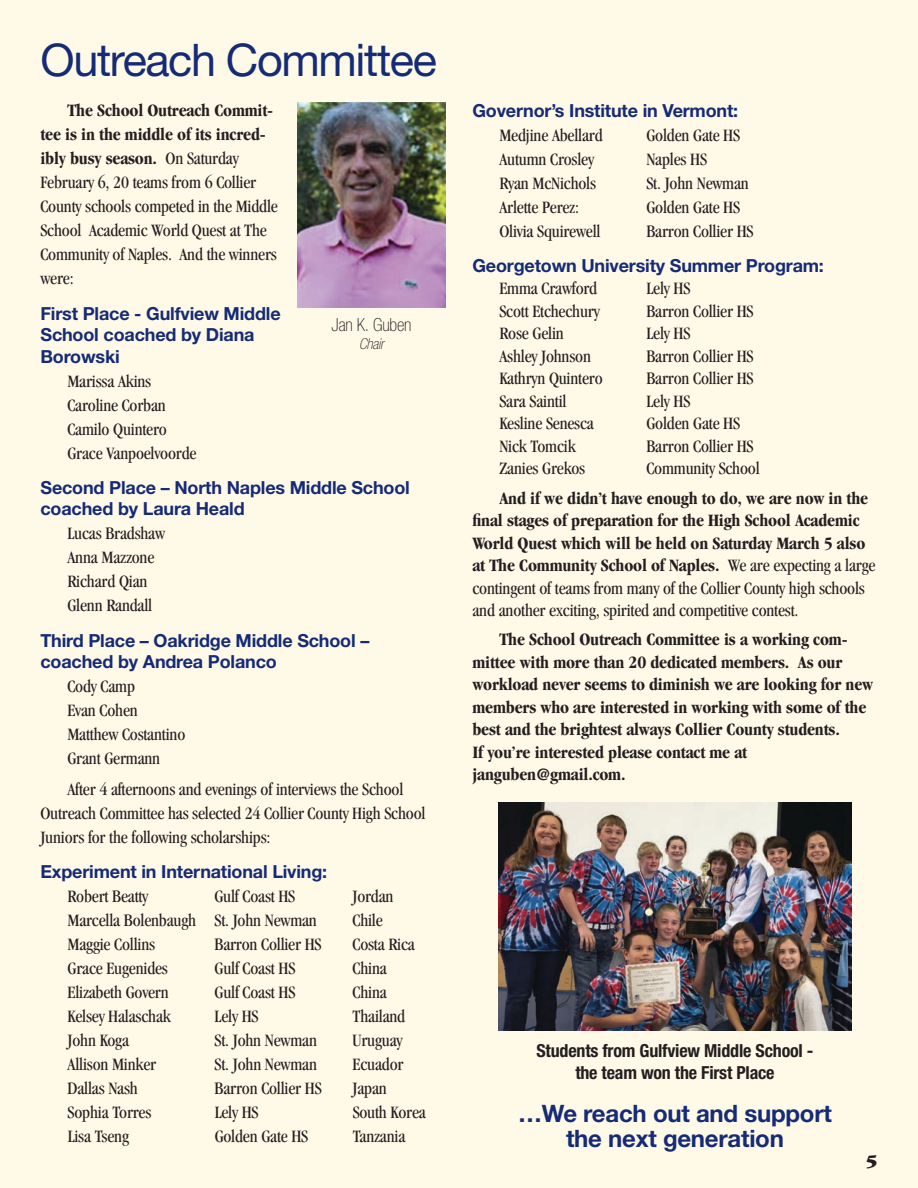
<style>
.page{position:relative;width:918px;height:1188px;background:#fff9e7}
.page>*{position:absolute;margin:0;border:0;box-sizing:border-box;transform-origin:0 0}
.t1{font:45px "Helvetica Neue";letter-spacing:-.03em;color:#162b76}
.t2{font:700 24px/25.5px "Helvetica Neue";letter-spacing:-.01em;color:#162b76;text-align:center}
.t3{font:condensed 18px/24px "Garamond";letter-spacing:-.01em;color:#231f20}
.t4{font:700 condensed 18px/22.5px "Garamond";letter-spacing:-.01em;color:#231f20}
.t5{font:700 18px/21.6px "Helvetica Neue";letter-spacing:-.01em;color:#162b76}
.t6{font:700 condensed 18px/21.6px "Helvetica Neue";letter-spacing:-.01em;color:#231f20;text-align:center}
.t7{font:100 condensed 18px "Helvetica Neue";letter-spacing:-.01em;color:#231f20}
.t8{font:900 18px "Garamond";color:#231f20}
.t9{font:italic 100 condensed 15px "Helvetica Neue";letter-spacing:-.01em;color:#231f20}
.s1{font-weight:700}
.s2{font-weight:400}
</style>
<div class="page">
<img style="left:298px;top:103px;width:148px;height:205px">
<img style="left:499px;top:802px;width:352px;height:229px">
<h1 class="t1" style="left:40px;top:33px;width:398px">Outreach Committee</h1>
<p class="t3" style="left:40px;top:99px;width:239px;text-indent:27px"><span class="s1">The School Outreach Commit&shy;tee is in the middle of its incred&shy;ibly busy season.</span> On Saturday<br>February 6, 20 teams from 6 Collier<br>County schools competed in the Middle<br>School Academic World Quest at The<br>Community of Naples. And the winners were:</p>
<p class="t5" style="left:40px;top:302px;width:242px">First Place - Gulfview Middle<br>School coached by Diana<br>Borowski</p>
<p class="t3" style="left:68px;top:369px;width:131px">Marissa Akins<br>Caroline Corban<br>Camilo Quintero<br>Grace Vanpoelvoorde</p>
<p class="t5" style="left:40px;top:476px;width:371px">Second Place – North Naples Middle School coached by Laura Heald</p>
<p class="t3" style="left:68px;top:522px;width:99px">Lucas Bradshaw<br>Anna Mazzone<br>Richard Qian<br>Glenn Randall</p>
<p class="t5" style="left:40px;top:629px;width:330px">Third Place – Oakridge Middle School – coached by Andrea Polanco</p>
<p class="t3" style="left:68px;top:674px;width:119px">Cody Camp<br>Evan Cohen<br>Matthew Costantino<br>Grant Germann</p>
<p class="t3" style="left:40px;top:777px;width:387px;text-indent:27px">After 4 afternoons and evenings of interviews the School<br>Outreach Committee has selected 24 Collier County High School<br>Juniors for the following scholarships:</p>
<p class="t5" style="left:40px;top:860px;width:288px">Experiment in International Living:</p>
<p class="t3" style="left:68px;top:884px;width:82px">Robert Beatty</p>
<p class="t3" style="left:215px;top:884px;width:82px">Gulf Coast HS</p>
<p class="t3" style="left:353px;top:884px;width:43px">Jordan</p>
<p class="t3" style="left:68px;top:908px;width:251px">Marcella Bolenbaugh St. John Newman</p>
<p class="t3" style="left:353px;top:908px;width:32px">Chile</p>
<p class="t3" style="left:68px;top:932px;width:89px">Maggie Collins</p>
<p class="t3" style="left:215px;top:932px;width:109px">Barron Collier HS</p>
<p class="t3" style="left:353px;top:932px;width:64px">Costa Rica</p>
<p class="t3" style="left:68px;top:956px;width:102px">Grace Eugenides</p>
<p class="t3" style="left:215px;top:956px;width:82px">Gulf Coast HS</p>
<p class="t3" style="left:353px;top:956px;width:36px">China</p>
<p class="t3" style="left:68px;top:980px;width:103px">Elizabeth Govern</p>
<p class="t3" style="left:215px;top:980px;width:82px">Gulf Coast HS</p>
<p class="t3" style="left:353px;top:980px;width:36px">China</p>
<p class="t3" style="left:68px;top:1004px;width:105px">Kelsey Halaschak</p>
<p class="t3" style="left:215px;top:1004px;width:45px">Lely HS</p>
<p class="t3" style="left:353px;top:1004px;width:54px">Thailand</p>
<p class="t3" style="left:68px;top:1028px;width:63px">John Koga</p>
<p class="t3" style="left:215px;top:1028px;width:104px">St. John Newman</p>
<p class="t3" style="left:353px;top:1028px;width:51px">Uruguay</p>
<p class="t3" style="left:68px;top:1052px;width:90px">Allison Minker</p>
<p class="t3" style="left:215px;top:1052px;width:104px">St. John Newman</p>
<p class="t3" style="left:353px;top:1052px;width:52px">Ecuador</p>
<p class="t3" style="left:68px;top:1076px;width:72px">Dallas Nash</p>
<p class="t3" style="left:215px;top:1076px;width:109px">Barron Collier HS</p>
<p class="t3" style="left:353px;top:1076px;width:36px">Japan</p>
<p class="t3" style="left:68px;top:1100px;width:85px">Sophia Torres</p>
<p class="t3" style="left:215px;top:1100px;width:45px">Lely HS</p>
<p class="t3" style="left:353px;top:1100px;width:75px">South Korea</p>
<p class="t3" style="left:68px;top:1124px;width:63px">Lisa Tseng</p>
<p class="t3" style="left:215px;top:1124px;width:95px">Golden Gate HS</p>
<p class="t3" style="left:353px;top:1124px;width:54px">Tanzania</p>
<p class="t7" style="left:332px;top:315px;width:81px">Jan K. Guben</p>
<p class="t9" style="left:359px;top:335px;width:26px">Chair</p>
<p class="t5" style="left:472px;top:99px;width:267px">Governor’s Institute in Vermont:</p>
<p class="t3" style="left:500px;top:123px;width:105px">Medjine Abellard</p>
<p class="t3" style="left:647px;top:123px;width:95px">Golden Gate HS</p>
<p class="t3" style="left:500px;top:147px;width:96px">Autumn Crosley</p>
<p class="t3" style="left:647px;top:147px;width:62px">Naples HS</p>
<p class="t3" style="left:500px;top:171px;width:98px">Ryan McNichols</p>
<p class="t3" style="left:647px;top:171px;width:104px">St. John Newman</p>
<p class="t3" style="left:500px;top:195px;width:81px">Arlette Perez:</p>
<p class="t3" style="left:647px;top:195px;width:95px">Golden Gate HS</p>
<p class="t3" style="left:500px;top:219px;width:103px">Olivia Squirewell</p>
<p class="t3" style="left:647px;top:219px;width:109px">Barron Collier HS</p>
<p class="t5" style="left:472px;top:254px;width:353px">Georgetown University Summer Program:</p>
<p class="t3" style="left:500px;top:277px;width:99px">Emma Crawford</p>
<p class="t3" style="left:647px;top:277px;width:45px">Lely HS</p>
<p class="t3" style="left:500px;top:299px;width:102px">Scott Etchechury</p>
<p class="t3" style="left:647px;top:299px;width:109px">Barron Collier HS</p>
<p class="t3" style="left:500px;top:322px;width:66px">Rose Gelin</p>
<p class="t3" style="left:647px;top:322px;width:45px">Lely HS</p>
<p class="t3" style="left:500px;top:344px;width:93px">Ashley Johnson</p>
<p class="t3" style="left:647px;top:344px;width:109px">Barron Collier HS</p>
<p class="t3" style="left:500px;top:367px;width:105px">Kathryn Quintero</p>
<p class="t3" style="left:647px;top:367px;width:109px">Barron Collier HS</p>
<p class="t3" style="left:500px;top:389px;width:68px">Sara Saintil</p>
<p class="t3" style="left:647px;top:389px;width:45px">Lely HS</p>
<p class="t3" style="left:500px;top:412px;width:96px">Kesline Senesca</p>
<p class="t3" style="left:647px;top:412px;width:95px">Golden Gate HS</p>
<p class="t3" style="left:500px;top:434px;width:78px">Nick Tomcik</p>
<p class="t3" style="left:647px;top:434px;width:109px">Barron Collier HS</p>
<p class="t3" style="left:500px;top:457px;width:87px">Zanies Grekos</p>
<p class="t3" style="left:647px;top:457px;width:115px">Community School</p>
<p class="t4" style="left:472px;top:487px;width:405px;text-indent:27px">And if we didn’t have enough to do, we are now in the final stages of preparation for the High School Academic World Quest which will be held on Saturday March 5 also at The Community School of Naples. <span class="s2">We are expecting a large contingent of teams from many of the Collier County high schools and another exciting, spirited and competitive contest.</span></p>
<p class="t4" style="left:472px;top:628px;width:402px;text-indent:27px">The School Outreach Committee is a working com&shy;mittee with more than 20 dedicated members. As our workload never seems to diminish we are looking for new members who are interested in working with some of the best and the brightest always Collier County students.<br>If you’re interested please contact me at janguben@gmail.com.</p>
<p class="t6" style="left:536px;top:1040px;width:279px">Students from Gulfview Middle School - the team won the First Place</p>
<h2 class="t2" style="left:518px;top:1100px;width:315px">…We reach out and support the next generation</h2>
<p class="t8" style="left:866px;top:1151px;width:13px">5</p>
</div>
